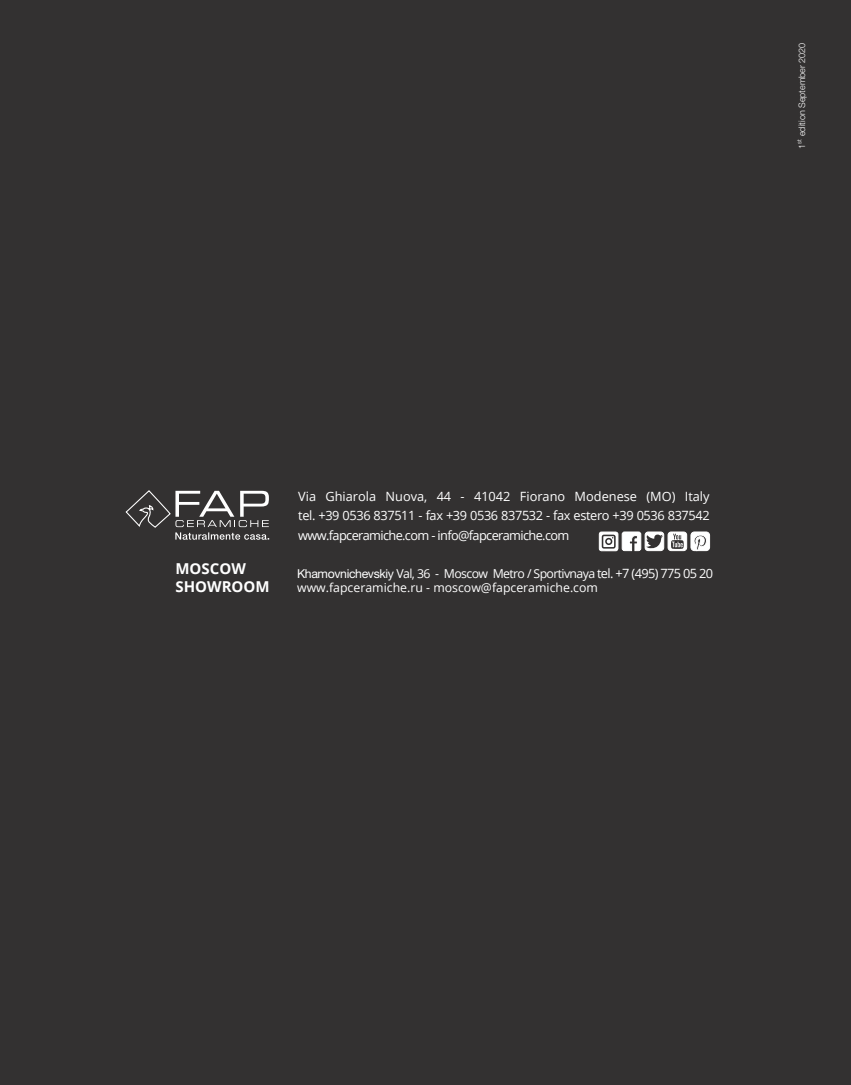
<style>
.page{position:relative;width:851px;height:1085px;background:#fff}
.page>*{position:absolute;margin:0;border:0;box-sizing:border-box;transform-origin:0 0}
.t1{font:700 15px/18px "Open Sans";color:#fff}
.t2{font:12.75px/19.5px "Open Sans";letter-spacing:-.05em;color:#fff;text-align:justify}
.t3{font:12.3px/14.7px "Open Sans";color:#fff}
.t4{font:300 9px "Helvetica Neue";color:#fff}
.s1{font-family:"Helvetica Neue LT Std"}
.s2{font-size:12.75px}
</style>
<div class="page">
<div style="left:0;top:0;width:850px;height:1084px;background:#333131"></div>
<svg style="left:668px;top:532px;width:18px;height:18px"></svg>
<div style="left:668px;top:532px;width:18px;height:18px;border:1px solid #fff;border-radius:3px"></div>
<svg style="left:671px;top:533px;width:12px;height:16px"></svg>
<svg style="left:690px;top:531px;width:19px;height:19px"></svg>
<svg style="left:125px;top:490px;width:144px;height:49px"></svg>
<svg style="left:599px;top:532px;width:18px;height:19px"></svg>
<div style="left:599px;top:532px;width:19px;height:19px;border:1px solid #fff;border-radius:2px"></div>
<div style="left:601px;top:534px;width:14px;height:14px;border:2px solid #333131;border-radius:2px"></div>
<svg style="left:603px;top:532px;width:10px;height:18px"></svg>
<div style="left:645px;top:532px;width:18px;height:18px;border:1px solid #fff;border-radius:3px"></div>
<svg style="left:622px;top:531px;width:40px;height:19px"></svg>
<p class="t4" style="left:796px;top:149px;width:108px;rotate:-90deg">1<sup>st</sup> edition September 2020</p>
<p class="t1" style="left:175px;top:559px;width:96px">MOSCOW<br>SHOWROOM</p>
<p class="t2" style="left:298px;top:486px;width:413px">Via Ghiarola Nuova, 44 - 41042 Fiorano Modenese (MO) Italy tel. +39 0536 837511 - fax +39 0536 837532 - fax estero +39 0536 837542 www.fapceramiche.com - info@fapceramiche.com</p>
<p class="t3" style="left:297px;top:565px;width:417px"><span class="s1">Khamovnichevskiy</span> Val, 36 - Moscow Metro / Sportivnaya <span class="s2">tel. +7 (495) 775 05 20 </span>www.fapceramiche.ru - moscow@fapceramiche.com</p>
</div>
